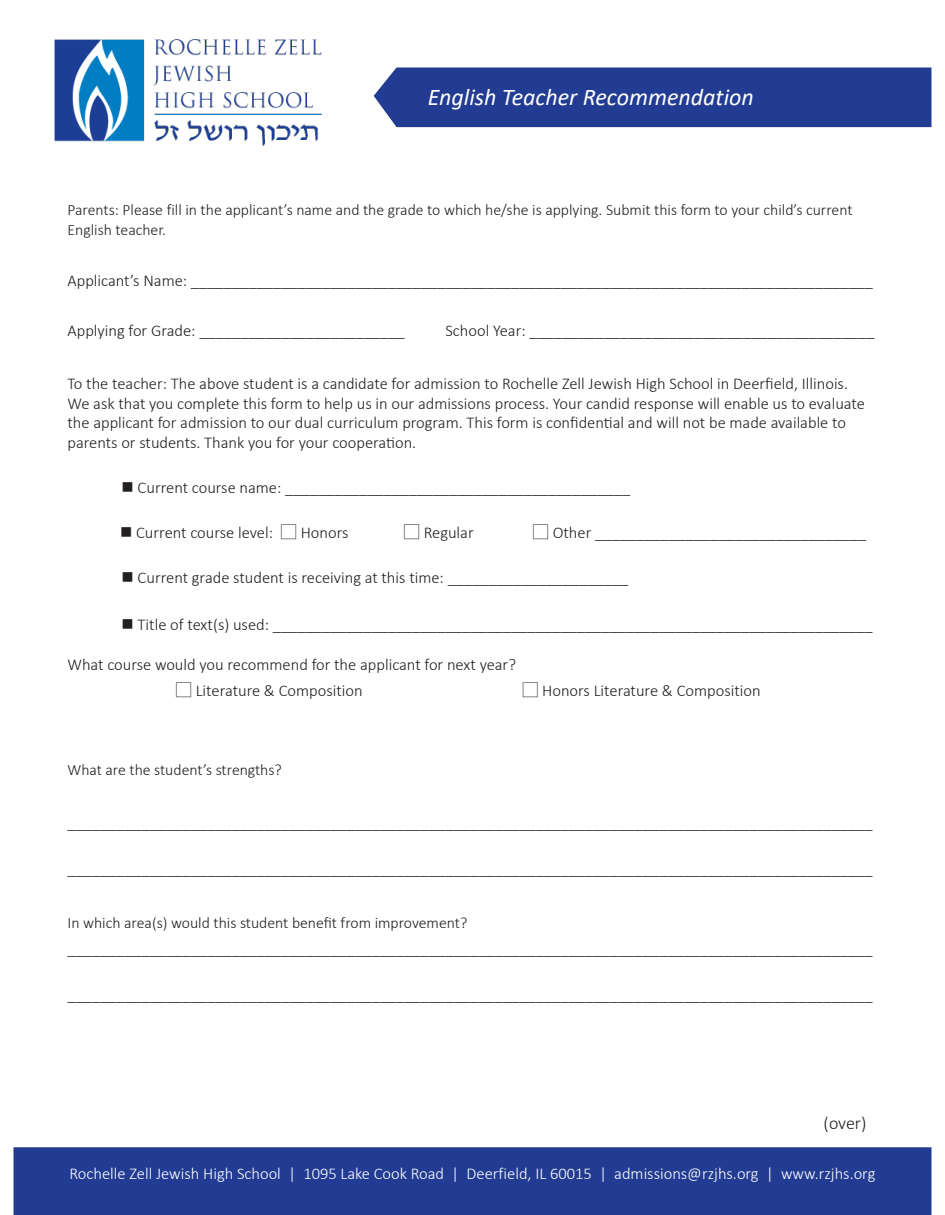
<style>
.page{position:relative;width:945px;height:1215px;background:#fff}
.page>*{position:absolute;margin:0;border:0;box-sizing:border-box;transform-origin:0 0}
.t1{font:italic 24px "Calibri";color:#fff}
.t2{font:300 18px "Calibri";color:#231f20}
.t3{font:300 16.5px/19.8px "Calibri";color:#231f20}
.t4{font:300 16.5px "Calibri";color:#fff}
.t5{font:300 15.75px/19.8px "Calibri";color:#231f20}
.s1{font-family:"Koz Go Pr 6 N";font-weight:400}
</style>
<div class="page">
<div style="left:374px;top:68px;width:558px;height:59px;background:#223c93"></div>
<img style="left:54px;top:38px;width:268px;height:107px">
<div style="left:14px;top:1147px;width:918px;height:68px;background:#223c93"></div>
<p class="t1" style="left:428px;top:80px;width:328px">English Teacher Recommendation</p>
<p class="t5" style="left:68px;top:200px;width:787px">Parents: Please fill in the applicant’s name and the grade to which he/she is applying. Submit this form to your child’s current<br>English teacher.</p>
<p class="t3" style="left:68px;top:271px;width:807px">Applicant’s Name: ___________________________________________________________________________________</p>
<p class="t3" style="left:68px;top:320px;width:339px">Applying for Grade: _________________________</p>
<p class="t3" style="left:445px;top:320px;width:431px">School Year: __________________________________________</p>
<p class="t3" style="left:68px;top:373px;width:799px">To the teacher: The above student is a candidate for admission to Rochelle Zell Jewish High School in Deerfield, Illinois.<br>We ask that you complete this form to help us in our admissions process. Your candid response will enable us to evaluate the applicant for admission to our dual curriculum program. This form is confidential and will not be made available to parents or students. Thank you for your cooperation.</p>
<p class="t3" style="left:122px;top:477px;width:510px">■ Current course name: __________________________________________</p>
<p class="t3" style="left:120px;top:522px;width:230px">■ Current course level: <span class="s1">⃞</span> Honors</p>
<p class="t3" style="left:404px;top:522px;width:72px"><span class="s1">⃞</span> Regular</p>
<p class="t3" style="left:532px;top:522px;width:335px"><span class="s1">⃞</span> Other _________________________________</p>
<p class="t3" style="left:122px;top:567px;width:509px">■ Current grade student is receiving at this time: ______________________</p>
<p class="t3" style="left:122px;top:614px;width:753px">■ Title of text(s) used: _________________________________________________________________________</p>
<p class="t3" style="left:68px;top:654px;width:450px">What course would you recommend for the applicant for next year?</p>
<p class="t3" style="left:176px;top:681px;width:189px"><span class="s1">⃞</span> Literature &amp; Composition</p>
<p class="t3" style="left:522px;top:681px;width:240px"><span class="s1">⃞</span> Honors Literature &amp; Composition</p>
<p class="t5" style="left:68px;top:760px;width:216px">What are the student’s strengths?</p>
<p class="t3" style="left:68px;top:813px;width:807px">__________________________________________________________________________________________________</p>
<p class="t3" style="left:68px;top:859px;width:807px">__________________________________________________________________________________________________</p>
<p class="t5" style="left:68px;top:912px;width:401px">In which area(s) would this student benefit from improvement?</p>
<p class="t3" style="left:68px;top:939px;width:807px">__________________________________________________________________________________________________</p>
<p class="t3" style="left:68px;top:985px;width:807px">__________________________________________________________________________________________________</p>
<p class="t2" style="left:824px;top:1112px;width:44px">(over)</p>
<p class="t4" style="left:70px;top:1163px;width:807px">Rochelle Zell Jewish High School | 1095 Lake Cook Road | Deerfield, IL 60015 | admissions@rzjhs.org | www.rzjhs.org</p>
</div>
